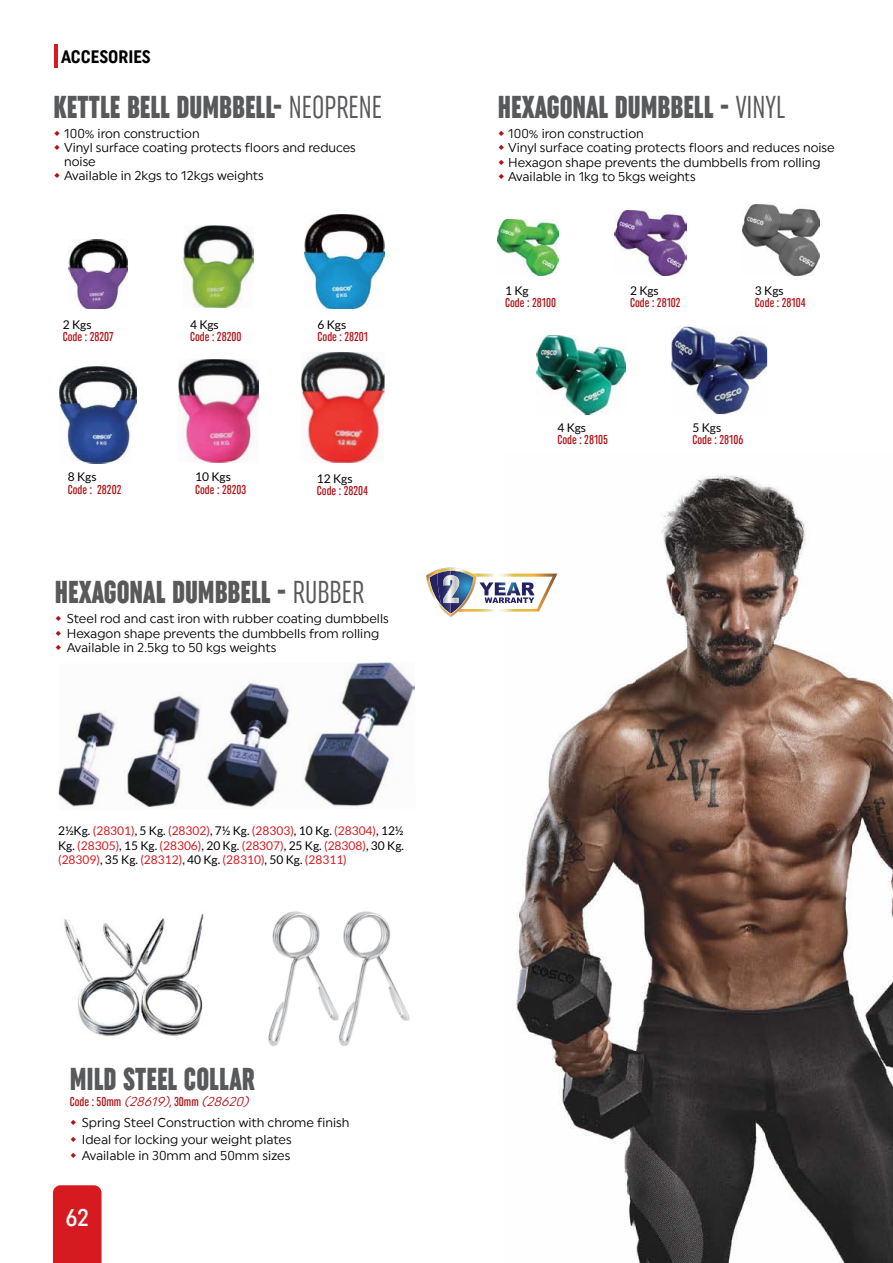
<style>
.page{position:relative;width:893px;height:1263px;background:#fff}
.page>*{position:absolute;margin:0;border:0;box-sizing:border-box;transform-origin:0 0}
.t1{font:31.5px "Uniform Extra Condensed 5";color:#58595b;scale:.95 1}
.t2{font:24px "Uniform Condensed 2";color:#fff}
.t3{font:18px "Uniform Condensed 4";color:#000}
.t4{font:12.75px/14.5px "Uniform Regular 3";color:#000}
.t5{font:12.75px "Uniform Extra Condensed 2";color:#b11116}
.t6{font:12px/14.4px "Lato";color:#d71920;text-align:justify}
.t7{font:12px "Lato";color:#000}
.s1{font-family:"Uniform Extra Condensed 4"}
.s2{color:#000}
.s3{font-family:"Uniform Extra Condensed 2";color:#b11116}
.s4{font-style:italic;color:#b11116}
</style>
<div class="page">
<div style="left:53px;top:1185px;width:49px;height:78px;background:#d71920"></div>
<hr style="left:54px;top:45px;width:3px;height:23px;background:#d71920">
<img style="left:516px;top:475px;width:377px;height:788px">
<img style="left:777px;top:1161px;width:71px;height:102px">
<img style="left:183px;top:225px;width:71px;height:83px">
<img style="left:60px;top:366px;width:76px;height:97px">
<img style="left:178px;top:359px;width:81px;height:104px">
<img style="left:301px;top:352px;width:84px;height:111px">
<img style="left:69px;top:240px;width:58px;height:68px">
<img style="left:305px;top:214px;width:80px;height:94px">
<img style="left:671px;top:327px;width:96px;height:87px">
<img style="left:498px;top:219px;width:61px;height:56px">
<img style="left:615px;top:210px;width:71px;height:65px">
<img style="left:742px;top:204px;width:78px;height:71px">
<img style="left:537px;top:336px;width:88px;height:78px">
<img style="left:58px;top:662px;width:357px;height:145px">
<img style="left:426px;top:567px;width:131px;height:51px">
<img style="left:268px;top:911px;width:142px;height:135px">
<img style="left:64px;top:913px;width:140px;height:124px">
<h3 class="t3" style="left:61px;top:46px;width:91px">ACCESORIES</h3>
<h1 class="t1" style="left:54px;top:89px;width:347px">KETTLE BELL DUMBBELL- <span class="s1">NEOPRENE</span></h1>
<p class="t4" style="left:64px;top:126px;width:293px">100% iron construction<br>Vinyl surface coating protects floors and reduces noise<br>Available in 2kgs to 12kgs weights</p>
<p class="t7" style="left:63px;top:318px;width:30px">2 Kgs</p>
<p class="t5" style="left:63px;top:329px;width:52px">Code : 28207</p>
<p class="t7" style="left:68px;top:470px;width:30px">8 Kgs</p>
<p class="t5" style="left:68px;top:482px;width:55px">Code : 28202</p>
<p class="t7" style="left:190px;top:318px;width:30px">4 Kgs</p>
<p class="t5" style="left:190px;top:329px;width:53px">Code : 28200</p>
<p class="t7" style="left:195px;top:470px;width:37px">10 Kgs</p>
<p class="t5" style="left:195px;top:482px;width:53px">Code : 28203</p>
<p class="t7" style="left:317px;top:318px;width:30px">6 Kgs</p>
<p class="t5" style="left:317px;top:329px;width:52px">Code : 28201</p>
<p class="t7" style="left:317px;top:472px;width:37px">12 Kgs</p>
<p class="t5" style="left:317px;top:484px;width:53px">Code : 28204</p>
<h1 class="t1" style="left:55px;top:574px;width:327px">HEXAGONAL DUMBBELL - <span class="s1">RUBBER</span></h1>
<p class="t4" style="left:67px;top:611px;width:323px">Steel rod and cast iron with rubber coating dumbbells<br>Hexagon shape prevents the dumbbells from rolling<br>Available in 2.5kg to 50 kgs weights</p>
<p class="t6" style="left:58px;top:824px;width:347px"><span class="s2">2½Kg.</span> (28301)<span class="s2">, 5 Kg.</span> (28302)<span class="s2">, 7½ Kg.</span> (28303)<span class="s2">, 10 Kg.</span> (28304)<span class="s2">, 12½ Kg.</span> (28305)<span class="s2">, 15 Kg.</span> (28306)<span class="s2">, 20 Kg.</span> (28307)<span class="s2">, 25 Kg.</span> (28308)<span class="s2">, 30 Kg. </span>(28309)<span class="s2">, 35 Kg.</span> (28312)<span class="s2">, 40 Kg.</span> (28310)<span class="s2">, 50 Kg.</span> (28311)</p>
<h1 class="t1" style="left:70px;top:1061px;width:196px">MILD STEEL COLLAR</h1>
<p class="t4" style="left:82px;top:1090px;width:269px;line-height:21.8px;text-indent:-12px"><span class="s3">C o d e : 5 0 m m</span> <span class="s4">(28619),</span><span class="s3">3 0 m m</span> <span class="s4">(28620)<br></span>Spring Steel Construction with chrome finish</p>
<p class="t4" style="left:82px;top:1131px;width:212px;line-height:16.4px">Ideal for locking your weight plates<br>Available in 30mm and 50mm sizes</p>
<h2 class="t2" style="left:65px;top:1203px;width:25px">62</h2>
<h1 class="t1" style="left:498px;top:89px;width:304px">HEXAGONAL DUMBBELL - <span class="s1">VINYL</span></h1>
<p class="t4" style="left:508px;top:126px;width:328px">100% iron construction<br>Vinyl surface coating protects floors and reduces noise Hexagon shape prevents the dumbbells from rolling Available in 1kg to 5kgs weights</p>
<p class="t7" style="left:505px;top:284px;width:25px">1 Kg</p>
<p class="t5" style="left:505px;top:295px;width:52px">Code : 28100</p>
<p class="t7" style="left:630px;top:284px;width:30px">2 Kgs</p>
<p class="t5" style="left:630px;top:295px;width:52px">Code : 28102</p>
<p class="t7" style="left:755px;top:284px;width:30px">3 Kgs</p>
<p class="t5" style="left:755px;top:295px;width:52px">Code : 28104</p>
<p class="t7" style="left:557px;top:421px;width:30px">4 Kgs</p>
<p class="t5" style="left:557px;top:432px;width:52px">Code : 28105</p>
<p class="t7" style="left:692px;top:421px;width:30px">5 Kgs</p>
<p class="t5" style="left:692px;top:432px;width:52px">Code : 28106</p>
</div>
